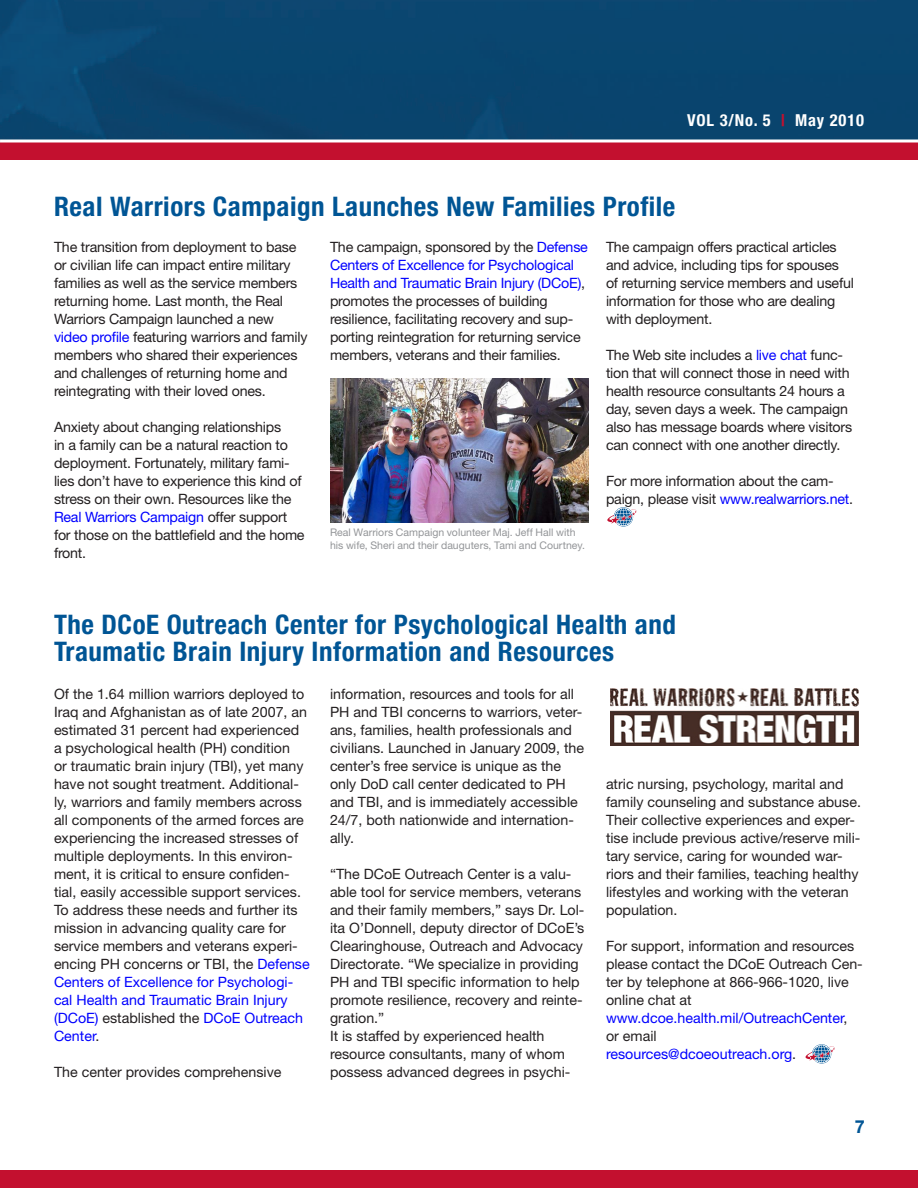
<style>
.page{position:relative;width:918px;height:1188px;background:#fff}
.page>*{position:absolute;margin:0;border:0;box-sizing:border-box;transform-origin:0 0}
.Subhead{font:700 condensed 27px/27px "Helvetica Neue LT Std";letter-spacing:.02em;color:#005595}
.t1{font:700 18px "Helvetica Neue LT Std";color:#005595}
.t2{font:700 condensed 16.5px "Helvetica Neue LT Std";letter-spacing:.05em;color:#fff}
.t3{font:14.25px/18px "Helvetica Neue LT Std";color:#231f20}
.t4{font:14.25px/18px "Helvetica Neue LT Std";color:#00f}
.Body{font:10.5px/13.5px "Helvetica Neue LT Std";color:#939598}
.t5{font:600 3.15px/3.4px "Myriad Pro";color:#231f20}
.t6{font:1.5px "Myriad Pro";color:#231f20}
.s1{color:#c3102f}
.s2{color:#00f}
.s3{color:#231f20}
</style>
<div class="page">
<img style="left:0;top:0;width:918px;height:139px">
<div style="left:0;top:142px;width:918px;height:18px;background:#c3102f"></div>
<div style="left:0;top:1170px;width:918px;height:18px;background:#c3102f"></div>
<svg style="left:607px;top:507px;width:30px;height:20px"></svg>
<img style="left:330px;top:378px;width:258px;height:144px">
<img style="left:611px;top:688px;width:248px;height:58px">
<svg style="left:805px;top:1044px;width:30px;height:20px"></svg>
<p class="t2" style="left:687px;top:110px;width:178px">VOL 3/No. 5 <span class="s1">|</span> May 2010</p>
<p class="Subhead" style="left:54px;top:193px;width:623px">Real Warriors Campaign Launches New Families Profile</p>
<p class="t3" style="left:54px;top:238px;width:255px">The transition from deployment to base or civilian life can impact entire military families as well as the service members returning home. Last month, the Real Warriors Campaign launched a new <span class="s2">video profile</span> featuring warriors and family members who shared their experiences and challenges of returning home and reintegrating with their loved ones.</p>
<p class="t3" style="left:54px;top:418px;width:252px">Anxiety about changing relationships<br>in a family can be a natural reaction to deployment. Fortunately, military fami&shy;lies don’t have to experience this kind of stress on their own. Resources like the <span class="s2">Real Warriors Campaign</span> offer support for those on the battlefield and the home front.</p>
<p class="t3" style="left:330px;top:238px;width:259px">The campaign, sponsored by the <span class="s2">Defense Centers of Excellence for Psychological Health and Traumatic Brain Injury (DCoE)</span>, promotes the processes of building resilience, facilitating recovery and sup&shy;porting reintegration for returning service members, veterans and their families.</p>
<p class="t3" style="left:606px;top:238px;width:249px">The campaign offers practical articles and advice, including tips for spouses of returning service members and useful information for those who are dealing with deployment.</p>
<p class="t3" style="left:606px;top:346px;width:248px">The Web site includes a <span class="s2">live chat</span> func&shy;tion that will connect those in need with health resource consultants 24 hours a day, seven days a week. The campaign also has message boards where visitors can connect with one another directly.</p>
<p class="t3" style="left:606px;top:472px;width:249px">For more information about the cam&shy;paign, please visit <span class="s2">www.realwarriors.net</span>.</p>
<p class="t5" style="left:613px;top:440px;width:50px">ABCDEFGHIJKLMNOPQRSTUVWXYZ<br>1234567890</p>
<p class="t6" style="left:613px;top:449px;width:14px">Myriad Pro Regular</p>
<p class="Body" style="left:330px;top:525px;width:257px">Real Warriors Campaign volunteer Maj. Jeff Hall with his wife, Sheri and their dauguters, Tami and Courtney.</p>
<p class="Subhead" style="left:54px;top:611px;width:624px">The DCoE Outreach Center for Psychological Health and<br>Traumatic Brain Injury Information and Resources</p>
<p class="t3" style="left:54px;top:684px;width:257px">Of the 1.64 million warriors deployed to Iraq and Afghanistan as of late 2007, an estimated 31 percent had experienced a psychological health (PH) condition<br>or traumatic brain injury (TBI), yet many have not sought treatment. Additional&shy;ly, warriors and family members across all components of the armed forces are experiencing the increased stresses of multiple deployments. In this environ&shy;ment, it is critical to ensure confiden&shy;tial, easily accessible support services.<br>To address these needs and further its mission in advancing quality care for service members and veterans experi&shy;encing PH concerns or TBI, the <span class="s2">Defense Centers of Excellence for Psychologi&shy;cal Health and Traumatic Brain Injury (DCoE)</span> established the <span class="s2">DCoE Outreach Center</span>.</p>
<p class="t3" style="left:54px;top:1062px;width:229px">The center provides comprehensive</p>
<p class="t3" style="left:330px;top:684px;width:256px">information, resources and tools for all PH and TBI concerns to warriors, veter&shy;ans, families, health professionals and civilians. Launched in January 2009, the center’s free service is unique as the only DoD call center dedicated to PH and TBI, and is immediately accessible 24/7, both nationwide and internation&shy;ally.</p>
<p class="t3" style="left:330px;top:864px;width:256px">“The DCoE Outreach Center is a valu&shy;able tool for service members, veterans and their family members,” says Dr. Lol&shy;ita O’Donnell, deputy director of DCoE’s Clearinghouse, Outreach and Advocacy Directorate. “We specialize in providing PH and TBI specific information to help promote resilience, recovery and reinte&shy;gration.”</p>
<p class="t3" style="left:330px;top:1026px;width:242px">It is staffed by experienced health resource consultants, many of whom possess advanced degrees in psychi-</p>
<p class="t3" style="left:606px;top:775px;width:256px">atric nursing, psychology, marital and family counseling and substance abuse.<br>Their collective experiences and exper&shy;tise include previous active/reserve mili&shy;tary service, caring for wounded war&shy;riors and their families, teaching healthy lifestyles and working with the veteran population.</p>
<p class="t3" style="left:606px;top:937px;width:258px">For support, information and resources please contact the DCoE Outreach Cen&shy;ter by telephone at 866-966-1020, live online chat at</p>
<p class="t4" style="left:606px;top:1009px;width:243px">www.dcoe.health.mil/OutreachCenter<span class="s3">, or email</span></p>
<p class="t4" style="left:606px;top:1045px;width:192px">resources@dcoeoutreach.org<span class="s3">.</span></p>
<p class="t5" style="left:812px;top:977px;width:50px">ABCDEFGHIJKLMNOPQRSTUVWXYZ<br>1234567890</p>
<p class="t6" style="left:812px;top:986px;width:14px">Myriad Pro Regular</p>
<p class="t1" style="left:855px;top:1116px;width:12px">7</p>
</div>
